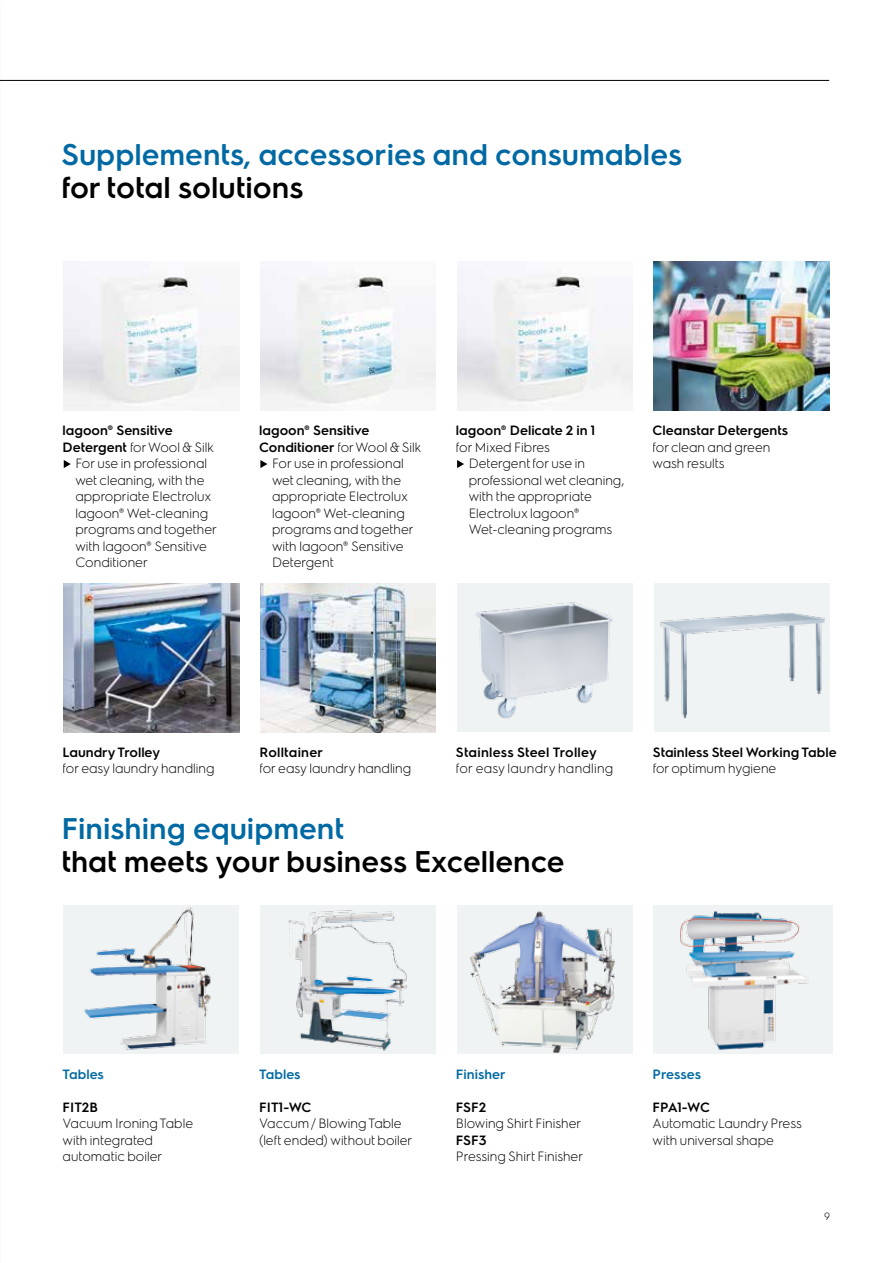
<style>
.page{position:relative;width:893px;height:1263px;background:#fff}
.page>*{position:absolute;margin:0;border:0;box-sizing:border-box;transform-origin:0 0}
.t1{font:600 30px "Electrolux Sans";color:#0069a3}
.t2{font:600 30px "Electrolux Sans";color:#000}
.t3{font:300 13.5px/16.5px "Electrolux Sans";color:#000}
.t4{font:600 13.5px "Electrolux Sans";color:#000}
.t5{font:600 13.5px "Electrolux Sans";color:#0069a3}
.t6{font:600 13.5px "Electrolux Sans";letter-spacing:.02em;color:#000}
.t7{font:300 10.5px "Electrolux Sans";color:#000}
.s1{font-weight:600}
</style>
<div class="page">
<img style="left:64px;top:262px;width:175px;height:148px">
<img style="left:260px;top:269px;width:176px;height:141px">
<img style="left:457px;top:269px;width:175px;height:141px">
<hr style="left:0;top:80px;width:829px;height:1px;background:#000">
<div style="left:64px;top:905px;width:175px;height:149px;background:#f0f3f3"></div>
<img style="left:84px;top:907px;width:127px;height:143px">
<div style="left:260px;top:905px;width:176px;height:149px;background:#f0f3f3"></div>
<img style="left:288px;top:910px;width:120px;height:141px">
<div style="left:457px;top:905px;width:175px;height:149px;background:#f0f3f3"></div>
<img style="left:470px;top:911px;width:145px;height:142px">
<div style="left:654px;top:905px;width:179px;height:149px;background:#f0f3f3"></div>
<img style="left:680px;top:911px;width:128px;height:139px">
<img style="left:64px;top:584px;width:175px;height:148px">
<img style="left:654px;top:262px;width:175px;height:148px">
<img style="left:260px;top:584px;width:176px;height:148px">
<img style="left:457px;top:584px;width:175px;height:148px">
<div style="left:654px;top:584px;width:175px;height:148px;background:#f0f3f3"></div>
<img style="left:660px;top:613px;width:165px;height:106px">
<svg style="left:64px;top:460px;width:7px;height:8px"></svg>
<svg style="left:260px;top:460px;width:7px;height:8px"></svg>
<svg style="left:457px;top:460px;width:7px;height:8px"></svg>
<h1 class="t1" style="left:61px;top:134px;width:622px">Supplements, accessories and consumables</h1>
<h1 class="t2" style="left:61px;top:167px;width:244px">for total solutions</h1>
<p class="t4" style="left:63px;top:421px;width:112px">lagoon® Sensitive</p>
<p class="t3" style="left:63px;top:438px;width:153px"><span class="s1">Detergent</span> for Wool &amp; Silk</p>
<p class="t3" style="left:75px;top:454px;width:133px">For use in professional</p>
<p class="t3" style="left:75px;top:471px;width:131px">wet cleaning, with the</p>
<p class="t3" style="left:75px;top:487px;width:138px">appropriate Electrolux</p>
<p class="t3" style="left:75px;top:504px;width:134px">lagoon® Wet-cleaning</p>
<p class="t3" style="left:75px;top:520px;width:143px">programs and together</p>
<p class="t3" style="left:75px;top:537px;width:133px">with lagoon® Sensitive</p>
<p class="t3" style="left:75px;top:553px;width:74px">Conditioner</p>
<p class="t4" style="left:259px;top:421px;width:112px">lagoon® Sensitive</p>
<p class="t3" style="left:259px;top:438px;width:163px"><span class="s1">Conditioner</span> for Wool &amp; Silk</p>
<p class="t3" style="left:272px;top:454px;width:133px">For use in professional</p>
<p class="t3" style="left:272px;top:471px;width:131px">wet cleaning, with the</p>
<p class="t3" style="left:272px;top:487px;width:138px">appropriate Electrolux</p>
<p class="t3" style="left:272px;top:504px;width:134px">lagoon® Wet-cleaning</p>
<p class="t3" style="left:272px;top:520px;width:143px">programs and together</p>
<p class="t3" style="left:272px;top:537px;width:133px">with lagoon® Sensitive</p>
<p class="t3" style="left:272px;top:553px;width:63px">Detergent</p>
<p class="t4" style="left:456px;top:421px;width:141px">lagoon® Delicate 2 in 1</p>
<p class="t3" style="left:469px;top:438px;width:157px;text-indent:-13px">for Mixed Fibres<br>Detergent for use in professional wet cleaning, with the appropriate<br>Electrolux lagoon®<br>Wet-cleaning programs</p>
<p class="t4" style="left:653px;top:421px;width:137px">Cleanstar Detergents</p>
<p class="t3" style="left:653px;top:438px;width:119px">for clean and green wash results</p>
<p class="t4" style="left:63px;top:743px;width:99px">Laundry Trolley</p>
<p class="t3" style="left:63px;top:760px;width:153px">for easy laundry handling</p>
<p class="t6" style="left:259px;top:743px;width:65px">Rolltainer</p>
<p class="t3" style="left:259px;top:760px;width:153px">for easy laundry handling</p>
<p class="t4" style="left:456px;top:743px;width:142px">Stainless Steel Trolley</p>
<p class="t3" style="left:456px;top:760px;width:159px">for easy laundry handling</p>
<p class="t4" style="left:653px;top:743px;width:185px">Stainless Steel Working Table</p>
<p class="t3" style="left:653px;top:760px;width:125px">for optimum hygiene</p>
<h1 class="t1" style="left:61px;top:808px;width:284px">Finishing equipment</h1>
<h1 class="t2" style="left:61px;top:841px;width:505px">that meets your business Excellence</h1>
<p class="t5" style="left:63px;top:1064px;width:43px">Tables</p>
<p class="t4" style="left:63px;top:1097px;width:37px">FIT2B</p>
<p class="t3" style="left:63px;top:1114px;width:132px">Vacuum Ironing Table with integrated automatic boiler</p>
<p class="t5" style="left:259px;top:1064px;width:43px">Tables</p>
<p class="t4" style="left:259px;top:1097px;width:54px">FIT1-WC</p>
<p class="t3" style="left:259px;top:1114px;width:155px">Vaccum/Blowing Table (left ended) without boiler</p>
<p class="t5" style="left:456px;top:1064px;width:51px">Finisher</p>
<p class="t4" style="left:456px;top:1097px;width:32px">FSF2</p>
<p class="t3" style="left:456px;top:1114px;width:127px">Blowing Shirt Finisher</p>
<p class="t4" style="left:456px;top:1130px;width:32px">FSF3</p>
<p class="t3" style="left:456px;top:1147px;width:129px">Pressing Shirt Finisher</p>
<p class="t5" style="left:653px;top:1064px;width:50px">Presses</p>
<p class="t4" style="left:653px;top:1097px;width:59px">FPA1-WC</p>
<p class="t3" style="left:653px;top:1114px;width:151px">Automatic Laundry Press with universal shape</p>
<p class="t7" style="left:824px;top:1209px;width:8px">9</p>
</div>
